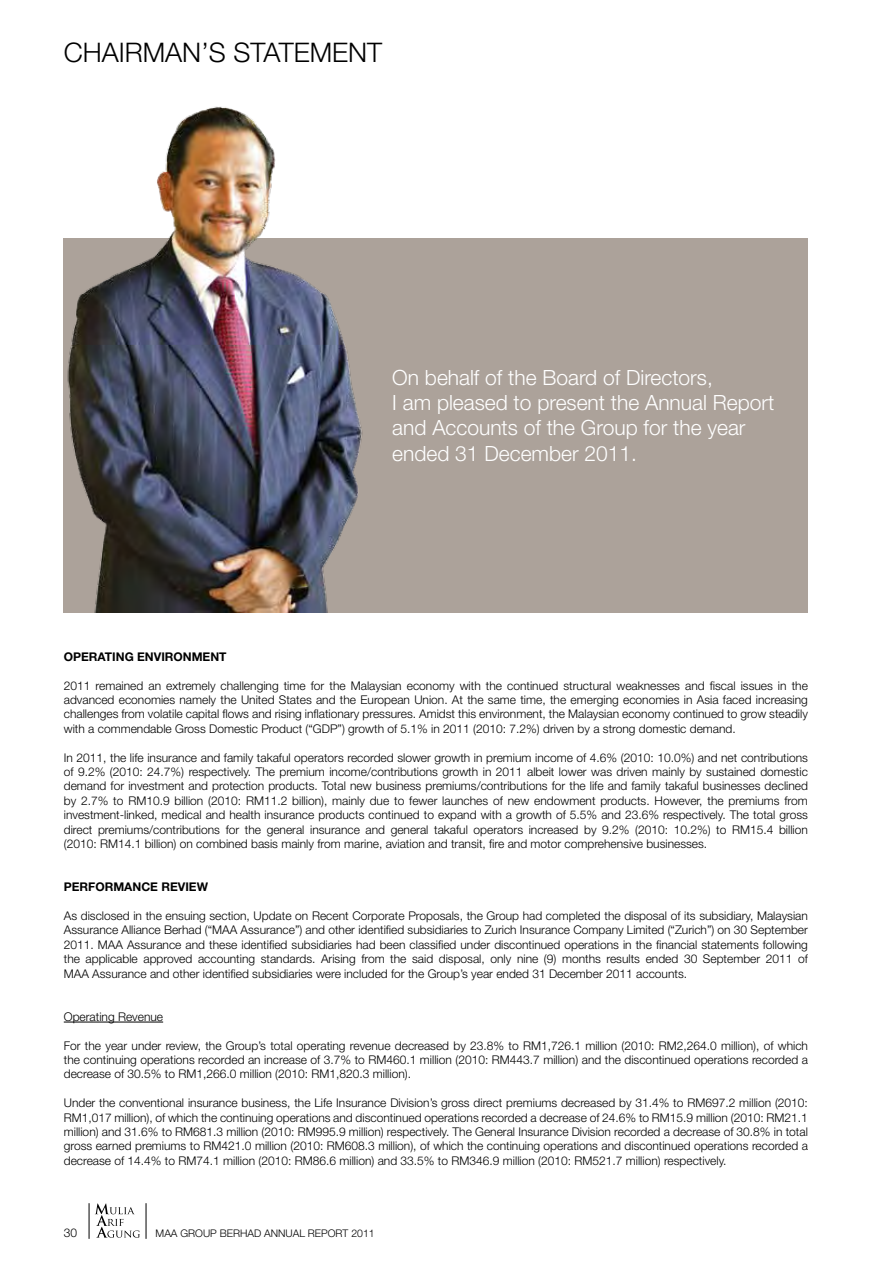
<style>
.page{position:relative;width:893px;height:1263px;background:#fff}
.page>*{position:absolute;margin:0;border:0;box-sizing:border-box;transform-origin:0 0}
.t1{font:300 27px "Helvetica Neue LT Std";color:#000}
.t2{font:300 21px/25.2px "Helvetica Neue LT Std";color:#fff}
.t3{font:300 12px/14.4px "Helvetica Neue LT Std";color:#000;text-align:justify}
.t4{font:700 12px "Helvetica Neue LT Std";color:#000}
.t5{font:300 10.5px "Helvetica Neue LT Std";color:#000}
</style>
<div class="page">
<hr style="left:89px;top:1203px;width:1px;height:36px;background:#000">
<hr style="left:146px;top:1203px;width:1px;height:36px;background:#000">
<svg style="left:95px;top:1203px;width:45px;height:35px"></svg>
<div style="left:64px;top:239px;width:744px;height:374px;background:#aca29a"></div>
<img style="left:64px;top:106px;width:320px;height:507px">
<hr style="left:64px;top:1022px;width:99px;height:1px;background:#000">
<p class="t1" style="left:64px;top:36px;width:320px">CHAIRMAN’S STATEMENT</p>
<p class="t2" style="left:392px;top:364px;width:383px">On behalf of the Board of Directors,<br>I am pleased to present the Annual Report and Accounts of the Group for the year ended 31 December 2011.</p>
<p class="t4" style="left:64px;top:649px;width:164px">OPERATING ENVIRONMENT</p>
<p class="t3" style="left:64px;top:678px;width:746px">2011 remained an extremely challenging time for the Malaysian economy with the continued structural weaknesses and fiscal issues in the advanced economies namely the United States and the European Union. At the same time, the emerging economies in Asia faced increasing challenges from volatile capital flows and rising inflationary pressures. Amidst this environment, the Malaysian economy continued to grow steadily with a commendable Gross Domestic Product (“GDP”) growth of 5.1% in 2011 (2010: 7.2%) driven by a strong domestic demand.</p>
<p class="t3" style="left:64px;top:750px;width:746px">In 2011, the life insurance and family takaful operators recorded slower growth in premium income of 4.6% (2010: 10.0%) and net contributions of 9.2% (2010: 24.7%) respectively. The premium income/contributions growth in 2011 albeit lower was driven mainly by sustained domestic demand for investment and protection products. Total new business premiums/contributions for the life and family takaful businesses declined by 2.7% to RM10.9 billion (2010: RM11.2 billion), mainly due to fewer launches of new endowment products. However, the premiums from investment-linked, medical and health insurance products continued to expand with a growth of 5.5% and 23.6% respectively. The total gross direct premiums/contributions for the general insurance and general takaful operators increased by 9.2% (2010: 10.2%) to RM15.4 billion (2010: RM14.1 billion) on combined basis mainly from marine, aviation and transit, fire and motor comprehensive businesses.</p>
<p class="t4" style="left:64px;top:879px;width:146px">PERFORMANCE REVIEW</p>
<p class="t3" style="left:64px;top:908px;width:746px">As disclosed in the ensuing section, Update on Recent Corporate Proposals, the Group had completed the disposal of its subsidiary, Malaysian Assurance Alliance Berhad (“MAA Assurance”) and other identified subsidiaries to Zurich Insurance Company Limited (“Zurich”) on 30 September 2011. MAA Assurance and these identified subsidiaries had been classified under discontinued operations in the financial statements following the applicable approved accounting standards. Arising from the said disposal, only nine (9) months results ended 30 September 2011 of MAA Assurance and other identified subsidiaries were included for the Group’s year ended 31 December 2011 accounts.</p>
<p class="t3" style="left:64px;top:1009px;width:101px">Operating Revenue</p>
<p class="t3" style="left:64px;top:1038px;width:746px">For the year under review, the Group’s total operating revenue decreased by 23.8% to RM1,726.1 million (2010: RM2,264.0 million), of which the continuing operations recorded an increase of 3.7% to RM460.1 million (2010: RM443.7 million) and the discontinued operations recorded a decrease of 30.5% to RM1,266.0 million (2010: RM1,820.3 million).</p>
<p class="t3" style="left:64px;top:1095px;width:746px">Under the conventional insurance business, the Life Insurance Division’s gross direct premiums decreased by 31.4% to RM697.2 million (2010:<br>RM1,017 million), of which the continuing operations and discontinued operations recorded a decrease of 24.6% to RM15.9 million (2010: RM21.1 million) and 31.6% to RM681.3 million (2010: RM995.9 million) respectively. The General Insurance Division recorded a decrease of 30.8% in total gross earned premiums to RM421.0 million (2010: RM608.3 million), of which the continuing operations and discontinued operations recorded a decrease of 14.4% to RM74.1 million (2010: RM86.6 million) and 33.5% to RM346.9 million (2010: RM521.7 million) respectively.</p>
<p class="t3" style="left:64px;top:1226px;width:15px">30</p>
<p class="t5" style="left:156px;top:1227px;width:117px">MAA GROUP BERHAD annual</p>
<p class="t5" style="left:308px;top:1227px;width:8px">report</p>
<p class="t5" style="left:351px;top:1227px;width:25px">2011</p>
</div>
